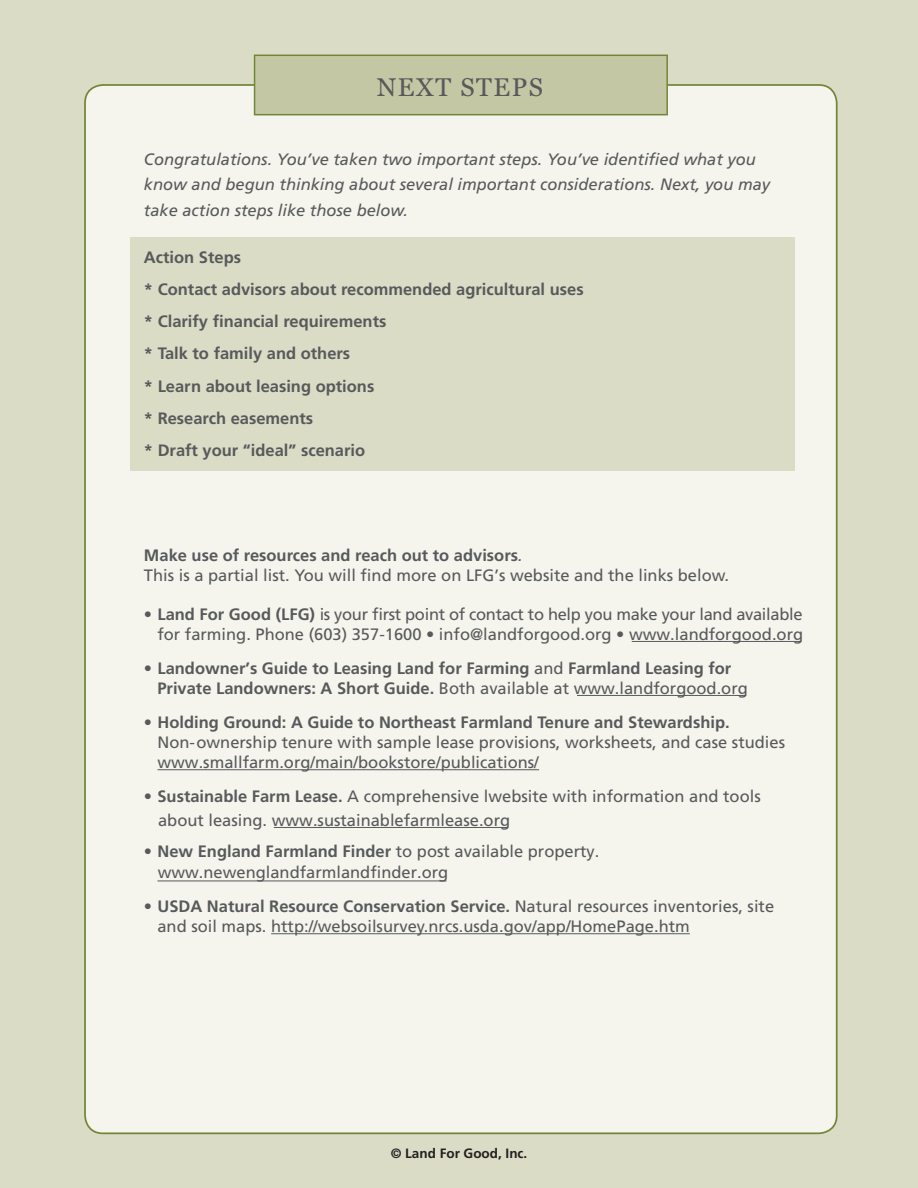
<style>
.page{position:relative;width:918px;height:1188px;background:#dadcc6}
.page>*{position:absolute;margin:0;border:0;box-sizing:border-box;transform-origin:0 0}
.t1{font:25.5px "Georgia";letter-spacing:.06em;color:#58595b}
.t2{font:16.5px/20.2px "Frutiger";color:#58595b}
.t3{font:700 16.5px/32.1px "Frutiger";color:#58595b}
.t4{font:italic 16.5px/25.5px "Frutiger";color:#58595b}
.t5{font:16.5px "Frutiger";letter-spacing:-.02em;color:#58595b}
.t6{font:700 13.5px "Frutiger";color:#231f20}
.s1{font-weight:700}
.s2{font-style:italic}
.s3{font-weight:400}
</style>
<div class="page">
<div style="left:85px;top:85px;width:752px;height:1048px;background:#f5f5ee;border-radius:18px"></div>
<div style="left:255px;top:55px;width:412px;height:60px;background:#c3c7a4"></div>
<div style="left:254px;top:55px;width:414px;height:60px;border:2px solid #738637"></div>
<div style="left:130px;top:238px;width:664px;height:233px;background:#dadcc6"></div>
<hr style="left:632px;top:641px;width:170px;height:1px;background:#58595b">
<hr style="left:577px;top:695px;width:169px;height:1px;background:#58595b">
<hr style="left:157px;top:769px;width:382px;height:1px;background:#58595b">
<hr style="left:157px;top:881px;width:290px;height:1px;background:#58595b">
<hr style="left:271px;top:933px;width:419px;height:1px;background:#58595b">
<hr style="left:274px;top:827px;width:234px;height:1px;background:#58595b">
<h1 class="t1" style="left:377px;top:73px;width:168px">NEXT STEPS</h1>
<p class="t4" style="left:144px;top:148px;width:628px">Congratulations. You’ve taken two important steps. You’ve identified what you know and begun thinking about several important considerations. Next, you may take action steps like those below.</p>
<p class="t3" style="left:144px;top:242px;width:441px">Action Steps<br>* Contact advisors about recommended agricultural uses * Clarify financial requirements<br>* Talk to family and others<br>* Learn about leasing options<br>* Research easements<br>* Draft your “ideal” scenario</p>
<p class="t2" style="left:144px;top:546px;width:587px"><span class="s1">Make use of resources and reach out to advisors</span><span class="s2">.<br></span>This is a partial list. You will find more on LFG’s website and the links below.</p>
<p class="t5" style="left:144px;top:607px;width:660px">• <span class="s1">Land For Good (LFG)</span> is your first point of contact to help you make your land available</p>
<p class="t3" style="left:157px;top:659px;width:592px;line-height:20.2px;text-indent:-13px"><span class="s3">•</span> Landowner’s Guide to Leasing Land for Farming <span class="s3">and</span> Farmland Leasing for<br>Private Landowners: A Short Guide. <span class="s3">Both available at www.landforgood.org</span></p>
<p class="t2" style="left:157px;top:713px;width:629px;text-indent:-14px">• <span class="s1">Holding Ground: A Guide to Northeast Farmland Tenure and Stewardship.<br></span>Non- ownership tenure with sample lease provisions, worksheets, and case studies www.smallfarm.org/main/bookstore/publications/</p>
<p class="t2" style="left:157px;top:625px;width:647px">for farming. Phone (603) 357-1600 • info@landforgood.org • www.landforgood.org</p>
<p class="t2" style="left:158px;top:786px;width:604px;line-height:23.2px;text-indent:-14px">• <span class="s1">Sustainable Farm Lease.</span> A comprehensive lwebsite with information and tools about leasing. www.sustainablefarmlease.org</p>
<p class="t2" style="left:158px;top:843px;width:443px;text-indent:-14px">• <span class="s1">New England Farmland Finder</span> to post available property. www.newenglandfarmlandfinder.org</p>
<p class="t2" style="left:157px;top:897px;width:618px;text-indent:-13px">• <span class="s1">USDA Natural Resource Conservation Service.</span> Natural resources inventories, site and soil maps. http://websoilsurvey.nrcs.usda.gov/app/HomePage.htm</p>
<p class="t6" style="left:391px;top:1148px;width:138px">© Land For Good, Inc.</p>
</div>
